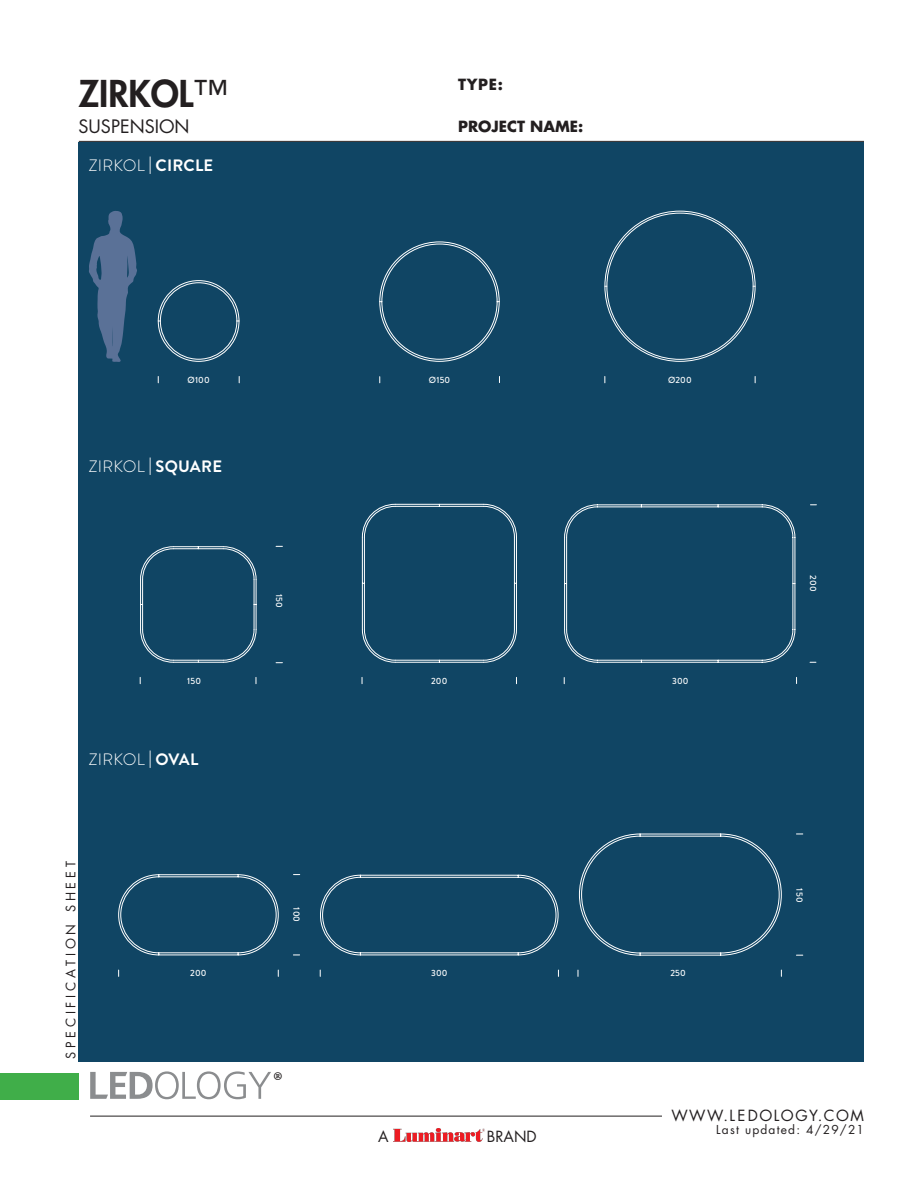
<style>
.page{position:relative;width:918px;height:1188px;background:#fff}
.page>*{position:absolute;margin:0;border:0;box-sizing:border-box;transform-origin:0 0}
.t1{font:800 36px "Futura Std";color:#231f20}
.t2{font:30px "Minion Pro";color:#231f20}
.t3{font:18px "Futura Std";color:#231f20}
.t4{font:700 16.5px "Brandon Grotesque";letter-spacing:.015em;color:#fff}
.t5{font:300 16.5px "Brandon Grotesque";letter-spacing:.015em;color:#fff}
.t6{font:15px "Futura Std";letter-spacing:.1em;color:#231f20}
.t7{font:700 15px "Futura Std";color:#231f20}
.t8{font:12.75px "Futura Std";letter-spacing:.3em;color:#231f20}
.t9{font:12px "Futura Std";letter-spacing:.1em;color:#231f20}
.t10{font:500 9px "Brandon Grotesque";letter-spacing:.02em;color:#fff}
.s1{font-weight:500}
.s2{font-weight:300}
.s3{font-weight:700}
</style>
<div class="page">
<div style="left:0;top:1073px;width:79px;height:27px;background:#40ae49"></div>
<hr style="left:90px;top:1116px;width:572px;height:1px;background:#231f20">
<svg style="left:90px;top:1071px;width:181px;height:28px"></svg>
<hr style="left:79px;top:141px;width:785px;height:1px;background:#231f20">
<img style="left:394px;top:1128px;width:90px;height:14px">
<div style="left:79px;top:142px;width:785px;height:920px;background:#104564"></div>
<svg style="left:158px;top:280px;width:81px;height:82px"></svg>
<svg style="left:379px;top:241px;width:121px;height:121px"></svg>
<svg style="left:604px;top:211px;width:152px;height:151px"></svg>
<hr style="left:173px;top:548px;width:50px;height:1px;background:#fff">
<hr style="left:173px;top:546px;width:50px;height:1px;background:#fff">
<hr style="left:173px;top:660px;width:50px;height:1px;background:#fff">
<hr style="left:173px;top:662px;width:50px;height:1px;background:#fff">
<svg style="left:198px;top:546px;width:59px;height:117px"></svg>
<svg style="left:140px;top:546px;width:34px;height:117px"></svg>
<hr style="left:364px;top:537px;width:1px;height:92px;background:#fff">
<hr style="left:362px;top:537px;width:1px;height:92px;background:#fff">
<hr style="left:395px;top:506px;width:89px;height:1px;background:#fff">
<hr style="left:395px;top:504px;width:89px;height:1px;background:#fff">
<hr style="left:516px;top:537px;width:1px;height:92px;background:#fff">
<hr style="left:514px;top:537px;width:1px;height:92px;background:#fff">
<hr style="left:395px;top:660px;width:89px;height:1px;background:#fff">
<hr style="left:395px;top:662px;width:89px;height:1px;background:#fff">
<svg style="left:483px;top:504px;width:34px;height:34px"></svg>
<svg style="left:483px;top:629px;width:34px;height:34px"></svg>
<svg style="left:362px;top:504px;width:34px;height:34px"></svg>
<svg style="left:362px;top:629px;width:34px;height:34px"></svg>
<hr style="left:564px;top:538px;width:1px;height:92px;background:#fff">
<hr style="left:566px;top:538px;width:1px;height:92px;background:#fff">
<hr style="left:641px;top:507px;width:77px;height:1px;background:#fff">
<hr style="left:641px;top:505px;width:77px;height:1px;background:#fff">
<hr style="left:641px;top:660px;width:77px;height:1px;background:#fff">
<hr style="left:641px;top:662px;width:77px;height:1px;background:#fff">
<svg style="left:718px;top:504px;width:77px;height:159px"></svg>
<svg style="left:564px;top:504px;width:78px;height:34px"></svg>
<svg style="left:564px;top:629px;width:78px;height:34px"></svg>
<hr style="left:159px;top:874px;width:79px;height:1px;background:#fff">
<hr style="left:159px;top:877px;width:79px;height:1px;background:#fff">
<hr style="left:159px;top:953px;width:79px;height:1px;background:#fff">
<hr style="left:159px;top:955px;width:79px;height:1px;background:#fff">
<svg style="left:118px;top:874px;width:42px;height:81px"></svg>
<svg style="left:238px;top:874px;width:41px;height:81px"></svg>
<hr style="left:360px;top:875px;width:158px;height:1px;background:#fff">
<hr style="left:360px;top:877px;width:158px;height:1px;background:#fff">
<hr style="left:360px;top:955px;width:158px;height:1px;background:#fff">
<hr style="left:360px;top:953px;width:158px;height:1px;background:#fff">
<svg style="left:320px;top:875px;width:41px;height:80px"></svg>
<svg style="left:518px;top:875px;width:41px;height:80px"></svg>
<svg style="left:579px;top:834px;width:203px;height:122px"></svg>
<svg style="left:89px;top:211px;width:48px;height:151px"></svg>
<p class="t1" style="left:79px;top:71px;width:150px">ZIRKOL<span class="s1">™</span></p>
<p class="t3" style="left:79px;top:115px;width:113px">SUSPENSION</p>
<p class="t4" style="left:89px;top:154px;width:126px"><span class="s2">ZIRKOL</span> | CIRCLE</p>
<h3 class="t7" style="left:458px;top:75px;width:47px">TYPE:</h3>
<h3 class="t7" style="left:458px;top:117px;width:127px">PROJECT NAME:</h3>
<p class="t10" style="left:188px;top:373px;width:24px">Ø100</p>
<p class="t10" style="left:429px;top:373px;width:23px">Ø150</p>
<p class="t10" style="left:668px;top:373px;width:25px">Ø200</p>
<p class="t4" style="left:89px;top:455px;width:135px"><span class="s2">ZIRKOL</span> | SQUARE</p>
<p class="t10" style="left:187px;top:674px;width:15px">150</p>
<p class="t5" style="left:89px;top:748px;width:111px">ZIRKOL <span class="s3">| OVAL</span></p>
<p class="t10" style="left:285px;top:594px;width:15px;rotate:90deg">150</p>
<p class="t10" style="left:431px;top:674px;width:18px">200</p>
<p class="t10" style="left:672px;top:674px;width:18px">300</p>
<p class="t10" style="left:819px;top:575px;width:18px;rotate:90deg">200</p>
<h3 class="t8" style="left:63px;top:1059px;width:199px;rotate:-90deg">SPECIFICATION SHEET</h3>
<p class="t10" style="left:303px;top:907px;width:16px;rotate:90deg">100</p>
<p class="t10" style="left:190px;top:967px;width:18px">200</p>
<p class="t10" style="left:670px;top:967px;width:17px">250</p>
<p class="t10" style="left:431px;top:967px;width:18px">300</p>
<h2 class="t2" style="left:273px;top:1062px;width:11px">®</h2>
<p class="t10" style="left:806px;top:888px;width:15px;rotate:90deg">150</p>
<h3 class="t6" style="left:671px;top:1106px;width:194px">WWW.LEDOLOGY.COM</h3>
<h3 class="t6" style="left:378px;top:1127px;width:12px">A</h3>
<h3 class="t6" style="left:487px;top:1127px;width:51px">BRAND</h3>
<h3 class="t9" style="left:716px;top:1122px;width:149px">Last updated: 4/29/21</h3>
</div>
